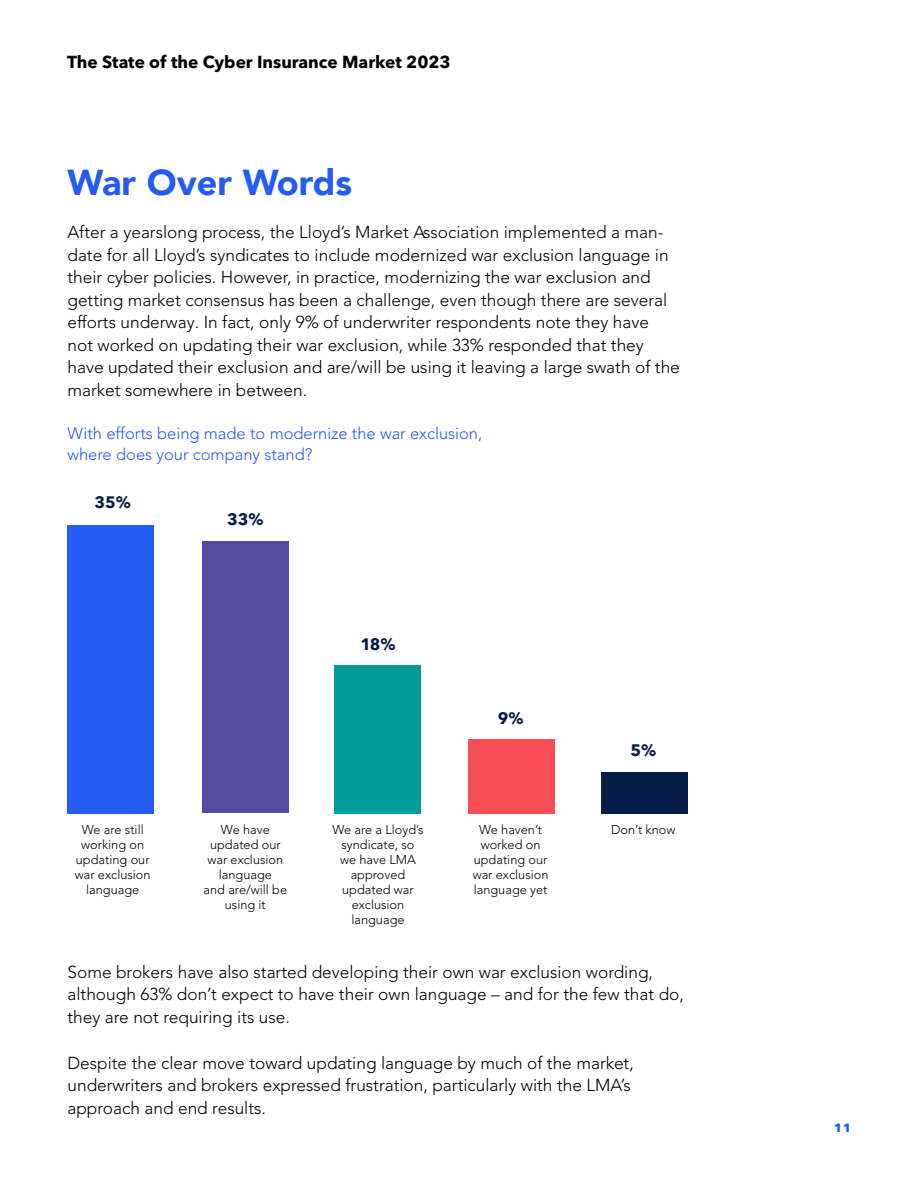
<style>
.page{position:relative;width:918px;height:1188px;background:#fff}
.page>*{position:absolute;margin:0;border:0;box-sizing:border-box;transform-origin:0 0}
.t1{font:900 36px "Avenir LT";color:#235cf4}
.t2{font:300 17.25px/22.5px "Avenir LT Pro";color:#000}
.t3{font:700 17.25px "Avenir Next LT Pro";color:#000}
.t4{font:300 16.5px/20.2px "Avenir LT Pro";color:#235cf4}
.t5{font:700 16.5px "Avenir Next LT Pro";color:#061c49}
.t6{font:700 15px "Avenir Next LT Pro";color:#235cf4}
.t7{font:300 12.75px/15px "Avenir LT Pro";color:#000;text-align:center}
</style>
<div class="page">
<div style="left:602px;top:772px;width:86px;height:41px;background:#061c49"></div>
<div style="left:468px;top:739px;width:87px;height:74px;background:#f94d56"></div>
<div style="left:334px;top:665px;width:87px;height:148px;background:#009c99"></div>
<div style="left:202px;top:542px;width:87px;height:271px;background:#544b9e"></div>
<div style="left:67px;top:525px;width:87px;height:288px;background:#235cf3"></div>
<p class="t3" style="left:67px;top:51px;width:385px">The State of the Cyber Insurance Market 2023</p>
<h1 class="t1" style="left:68px;top:161px;width:286px">War Over Words</h1>
<p class="t2" style="left:68px;top:221px;width:614px">After a yearslong process, the Lloyd’s Market Association implemented a man&shy;date for all Lloyd’s syndicates to include modernized war exclusion language in their cyber policies. However, in practice, modernizing the war exclusion and getting market consensus has been a challenge, even though there are several efforts underway. In fact, only 9% of underwriter respondents note they have<br>not worked on updating their war exclusion, while 33% responded that they have updated their exclusion and are/will be using it leaving a large swath of the market somewhere in between.</p>
<p class="t4" style="left:68px;top:424px;width:416px">With efforts being made to modernize the war exclusion, where does your company stand?</p>
<p class="t5" style="left:95px;top:492px;width:38px">35%</p>
<p class="t5" style="left:227px;top:509px;width:38px">33%</p>
<p class="t5" style="left:360px;top:634px;width:37px">18%</p>
<p class="t5" style="left:498px;top:708px;width:27px">9%</p>
<p class="t5" style="left:630px;top:740px;width:27px">5%</p>
<p class="t7" style="left:75px;top:822px;width:77px">We are still working on updating our war exclusion language</p>
<p class="t7" style="left:204px;top:822px;width:85px">We have updated our war exclusion language<br>and are/will be using it</p>
<p class="t7" style="left:332px;top:822px;width:93px">We are a Lloyd’s syndicate, so we have LMA approved updated war exclusion language</p>
<p class="t7" style="left:473px;top:822px;width:77px">We haven’t worked on updating our war exclusion language yet</p>
<p class="t7" style="left:611px;top:822px;width:66px">Don’t know</p>
<p class="t2" style="left:68px;top:961px;width:618px">Some brokers have also started developing their own war exclusion wording, although 63% don’t expect to have their own language – and for the few that do, they are not requiring its use.</p>
<p class="t2" style="left:68px;top:1051px;width:568px">Despite the clear move toward updating language by much of the market, underwriters and brokers expressed frustration, particularly with the LMA’s approach and end results.</p>
<p class="t6" style="left:835px;top:1117px;width:17px">11</p>
</div>
